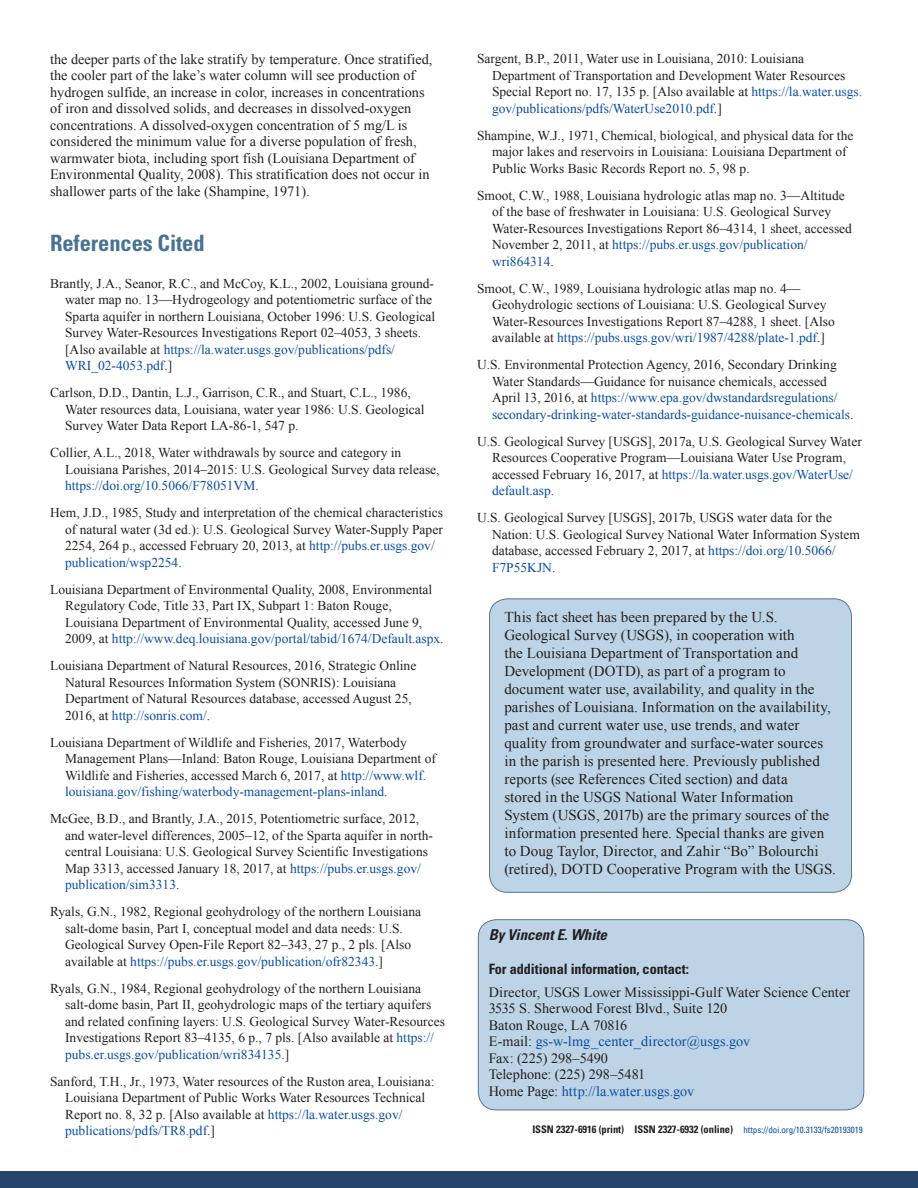
<style>
.page{position:relative;width:918px;height:1188px;background:#fff}
.page>*{position:absolute;margin:0;border:0;box-sizing:border-box;transform-origin:0 0}
.Heading_1{font:700 condensed 22.5px "Univers";letter-spacing:-.005em;color:#477294}
.BodyNoIndent{font:15px/18px "Times New Roman";letter-spacing:.005em;color:#231f20}
.CoopNote{font:italic 700 condensed 15px "Univers";letter-spacing:-.005em;color:#231f20}
.Body_Text{font:14.25px/16.5px "Times New Roman";color:#231f20}
.BodyNoIndent-2{font:14.25px "Times New Roman";color:#231f20}
.BodyNoIndent-3{font:14.25px "Times New Roman";letter-spacing:.005em;color:#0d4da1}
.CoopNote-2{font:700 condensed 14.25px "Univers";letter-spacing:-.005em;color:#231f20}
.Reference{font:13.5px/16.5px "Times New Roman";color:#231f20}
.ISSN_DOI{font:700 condensed 10.5px "Univers";letter-spacing:-.005em;color:#231f20}
.s1{color:#0d4da1}
.s2{color:#231f20}
.s3{font-weight:400;font-size:9px;color:#0d4da1}
</style>
<div class="page">
<div style="left:0;top:1172px;width:918px;height:16px;background:#24446a"></div>
<div style="left:478px;top:920px;width:386px;height:190px;background:#bcd4e5;border-radius:18px"></div>
<div style="left:478px;top:920px;width:386px;height:190px;border:1px solid #24446a;border-radius:18px"></div>
<div style="left:489px;top:599px;width:363px;height:293px;background:#bcd4e5;border-radius:18px"></div>
<div style="left:489px;top:599px;width:363px;height:294px;border:1px solid #24446a;border-radius:18px"></div>
<p class="Body_Text" style="left:50px;top:50px;width:384px">the deeper parts of the lake stratify by temperature. Once stratified, the cooler part of the lake’s water column will see production of hydrogen sulfide, an increase in color, increases in concentrations of iron and dissolved solids, and decreases in dissolved-oxygen concentrations. A dissolved-oxygen concentration of 5 mg/L is considered the minimum value for a diverse population of fresh, warmwater biota, including sport fish (Louisiana Department of Environmental Quality, 2008). This stratification does not occur in shallower parts of the lake (Shampine, 1971).</p>
<p class="Heading_1" style="left:50px;top:229px;width:156px">References Cited</p>
<p class="Reference" style="left:65px;top:275px;width:372px;text-indent:-15px">Brantly, J.A., Seanor, R.C., and McCoy, K.L., 2002, Louisiana ground&shy;water map no. 13—Hydrogeology and potentiometric surface of the Sparta aquifer in northern Louisiana, October 1996: U.S. Geological Survey Water-Resources Investigations Report 02–4053, 3 sheets. [Also available at <span class="s1">https://la.water.usgs.gov/publications/pdfs/ WRI_02-4053.pdf</span>.]</p>
<p class="Reference" style="left:65px;top:384px;width:361px;text-indent:-15px">Carlson, D.D., Dantin, L.J., Garrison, C.R., and Stuart, C.L., 1986,<br>Water resources data, Louisiana, water year 1986: U.S. Geological<br>Survey Water Data Report LA-86-1, 547 p.</p>
<p class="Reference" style="left:65px;top:444px;width:376px;text-indent:-15px">Collier, A.L., 2018, Water withdrawals by source and category in<br>Louisiana Parishes, 2014–2015: U.S. Geological Survey data release, <span class="s1">https://doi.org/10.5066/F78051VM</span>.</p>
<p class="Reference" style="left:65px;top:504px;width:379px;text-indent:-15px">Hem, J.D., 1985, Study and interpretation of the chemical characteristics of natural water (3d ed.): U.S. Geological Survey Water-Supply Paper 2254, 264 p., accessed February 20, 2013, at <span class="s1">http://pubs.er.usgs.gov/ publication/wsp2254</span>.</p>
<p class="Reference" style="left:65px;top:581px;width:380px;text-indent:-15px">Louisiana Department of Environmental Quality, 2008, Environmental Regulatory Code, Title 33, Part IX, Subpart 1: Baton Rouge, Louisiana Department of Environmental Quality, accessed June 9, 2009, at <span class="s1">http://www.deq.louisiana.gov/portal/tabid/1674/Default.aspx</span>.</p>
<p class="Reference" style="left:65px;top:657px;width:353px;text-indent:-15px">Louisiana Department of Natural Resources, 2016, Strategic Online Natural Resources Information System (SONRIS): Louisiana Department of Natural Resources database, accessed August 25, 2016, at <span class="s1">http://sonris.com/</span>.</p>
<p class="Reference" style="left:65px;top:734px;width:372px;text-indent:-15px">Louisiana Department of Wildlife and Fisheries, 2017, Waterbody Management Plans—Inland: Baton Rouge, Louisiana Department of Wildlife and Fisheries, accessed March 6, 2017, at <span class="s1">http://www.wlf. louisiana.gov/fishing/waterbody-management-plans-inland</span>.</p>
<p class="Reference" style="left:65px;top:810px;width:369px;text-indent:-15px">McGee, B.D., and Brantly, J.A., 2015, Potentiometric surface, 2012, and water-level differences, 2005–12, of the Sparta aquifer in north&shy;central Louisiana: U.S. Geological Survey Scientific Investigations Map 3313, accessed January 18, 2017, at <span class="s1">https://pubs.er.usgs.gov/ publication/sim3313</span>.</p>
<p class="Reference" style="left:65px;top:903px;width:358px;text-indent:-15px">Ryals, G.N., 1982, Regional geohydrology of the northern Louisiana salt-dome basin, Part I, conceptual model and data needs: U.S.<br>Geological Survey Open-File Report 82–343, 27 p., 2 pls. [Also available at <span class="s1">https://pubs.er.usgs.gov/publication/ofr82343</span>.]</p>
<p class="Reference" style="left:65px;top:980px;width:381px;text-indent:-15px">Ryals, G.N., 1984, Regional geohydrology of the northern Louisiana salt-dome basin, Part II, geohydrologic maps of the tertiary aquifers and related confining layers: U.S. Geological Survey Water-Resources Investigations Report 83–4135, 6 p., 7 pls. [Also available at <span class="s1">https:// pubs.er.usgs.gov/publication/wri834135</span>.]</p>
<p class="Reference" style="left:65px;top:1073px;width:371px;text-indent:-15px">Sanford, T.H., Jr., 1973, Water resources of the Ruston area, Louisiana:<br>Louisiana Department of Public Works Water Resources Technical Report no. 8, 32 p. [Also available at <span class="s1">https://la.water.usgs.gov/ publications/pdfs/TR8.pdf</span>.]</p>
<p class="Reference" style="left:492px;top:50px;width:372px;text-indent:-15px">Sargent, B.P., 2011, Water use in Louisiana, 2010: Louisiana Department of Transportation and Development Water Resources Special Report no. 17, 135 p. [Also available at <span class="s1">https://la.water.usgs. gov/publications/pdfs/WaterUse2010.pdf</span>.]</p>
<p class="Reference" style="left:492px;top:127px;width:363px;text-indent:-15px">Shampine, W.J., 1971, Chemical, biological, and physical data for the major lakes and reservoirs in Louisiana: Louisiana Department of<br>Public Works Basic Records Report no. 5, 98 p.</p>
<p class="Reference" style="left:492px;top:187px;width:362px;text-indent:-15px">Smoot, C.W., 1988, Louisiana hydrologic atlas map no. 3—Altitude of the base of freshwater in Louisiana: U.S. Geological Survey Water-Resources Investigations Report 86–4314, 1 sheet, accessed November 2, 2011, at <span class="s1">https://pubs.er.usgs.gov/publication/ wri864314</span>.</p>
<p class="Reference" style="left:492px;top:280px;width:344px;text-indent:-15px">Smoot, C.W., 1989, Louisiana hydrologic atlas map no. 4— Geohydrologic sections of Louisiana: U.S. Geological Survey Water-Resources Investigations Report 87–4288, 1 sheet. [Also available at <span class="s1">https://pubs.usgs.gov/wri/1987/4288/plate-1.pdf</span>.]</p>
<p class="Reference" style="left:492px;top:356px;width:363px;text-indent:-15px">U.S. Environmental Protection Agency, 2016, Secondary Drinking Water Standards—Guidance for nuisance chemicals, accessed April 13, 2016, at <span class="s1">https://www.epa.gov/dwstandardsregulations/ secondary-drinking-water-standards-guidance-nuisance-chemicals</span>.</p>
<p class="Reference" style="left:492px;top:433px;width:371px;text-indent:-15px">U.S. Geological Survey [USGS], 2017a, U.S. Geological Survey Water Resources Cooperative Program—Louisiana Water Use Program, accessed February 16, 2017, at <span class="s1">https://la.water.usgs.gov/WaterUse/ default.asp</span>.</p>
<p class="Reference" style="left:492px;top:509px;width:369px;text-indent:-15px">U.S. Geological Survey [USGS], 2017b, USGS water data for the Nation: U.S. Geological Survey National Water Information System database, accessed February 2, 2017, at <span class="s1">https://doi.org/10.5066/ F7P55KJN</span>.</p>
<p class="BodyNoIndent" style="left:504px;top:607px;width:333px">This fact sheet has been prepared by the U.S.<br>Geological Survey (USGS), in cooperation with<br>the Louisiana Department of Transportation and Development (DOTD), as part of a program to document water use, availability, and quality in the parishes of Louisiana. Information on the availability, past and current water use, use trends, and water quality from groundwater and surface-water sources in the parish is presented here. Previously published reports (see References Cited section) and data<br>stored in the USGS National Water Information System (USGS, 2017b) are the primary sources of the information presented here. Special thanks are given to Doug Taylor, Director, and Zahir “Bo” Bolourchi (retired), DOTD Cooperative Program with the USGS.</p>
<p class="CoopNote" style="left:489px;top:926px;width:120px">By Vincent E. White</p>
<p class="CoopNote-2" style="left:489px;top:960px;width:202px">For additional information, contact:</p>
<p class="BodyNoIndent-2" style="left:489px;top:982px;width:363px">Director, USGS Lower Mississippi-Gulf Water Science Center</p>
<p class="BodyNoIndent-2" style="left:489px;top:999px;width:240px">3535 S. Sherwood Forest Blvd., Suite 120</p>
<p class="BodyNoIndent-2" style="left:489px;top:1015px;width:140px">Baton Rouge, LA 70816</p>
<p class="BodyNoIndent-3" style="left:489px;top:1032px;width:263px"><span class="s2">E-mail:</span> gs-w-lmg_center_director@usgs.gov</p>
<p class="BodyNoIndent-2" style="left:489px;top:1048px;width:121px">Fax: (225) 298–5490</p>
<p class="BodyNoIndent-2" style="left:489px;top:1065px;width:158px">Telephone: (225) 298–5481</p>
<p class="BodyNoIndent-3" style="left:489px;top:1081px;width:207px"><span class="s2">Home Page:</span> http://la.water.usgs.gov</p>
<p class="ISSN_DOI" style="left:532px;top:1122px;width:332px">ISSN 2327-6916 (print) ISSN 2327-6932 (online) <span class="s3">https://doi.org/10.3133/fs20193019</span></p>
</div>
